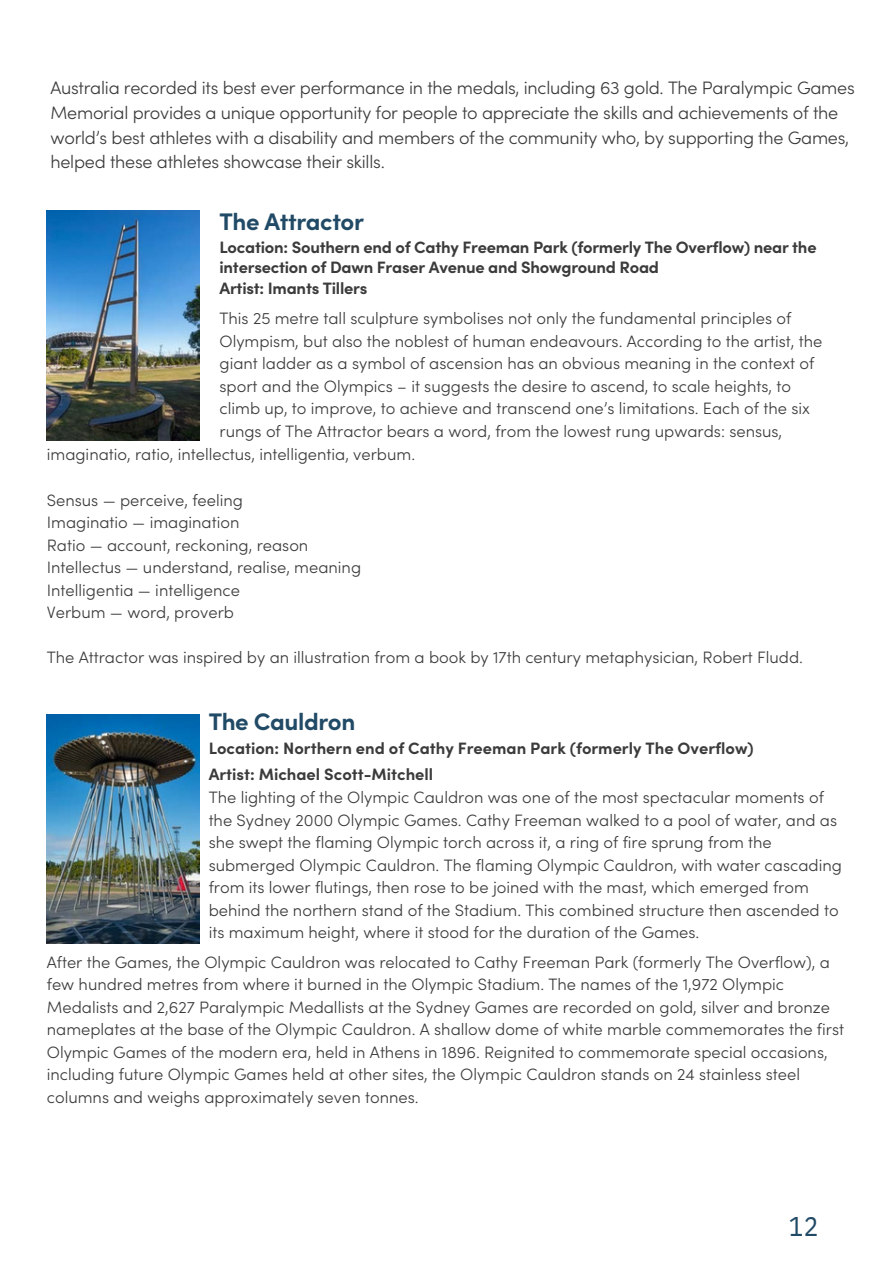
<style>
.page{position:relative;width:894px;height:1264px;background:#fff}
.page>*{position:absolute;margin:0;border:0;box-sizing:border-box;transform-origin:0 0}
.t1{font:27px "IBM Plex Sans Cond";color:#214a66}
.t2{font:700 24px "Sofia Pro";letter-spacing:-.015em;color:#214a66}
.t3{font:300 18px/24.8px "Sofia Pro";letter-spacing:-.015em;color:#3b3b3b}
.t4{font:300 16.5px/22.5px "Sofia Pro";color:#3b3b3b}
.t5{font:700 16.5px/20.2px "Sofia Pro";letter-spacing:-.015em;color:#3b3b3b}
</style>
<div class="page">
<img style="left:47px;top:210px;width:153px;height:230px">
<img style="left:47px;top:714px;width:153px;height:229px">
<p class="t3" style="left:50px;top:77px;width:805px">Australia recorded its best ever performance in the medals, including 63 gold. The Paralympic Games Memorial provides a unique opportunity for people to appreciate the skills and achievements of the world’s best athletes with a disability and members of the community who, by supporting the Games, helped these athletes showcase their skills.</p>
<p class="t2" style="left:219px;top:212px;width:146px">The Attractor</p>
<p class="t5" style="left:219px;top:239px;width:598px">Location: Southern end of Cathy Freeman Park (formerly The Overflow) near the intersection of Dawn Fraser Avenue and Showground Road<br>Artist: Imants Tillers</p>
<p class="t4" style="left:219px;top:309px;width:604px">This 25 metre tall sculpture symbolises not only the fundamental principles of Olympism, but also the noblest of human endeavours. According to the artist, the giant ladder as a symbol of ascension has an obvious meaning in the context of sport and the Olympics – it suggests the desire to ascend, to scale heights, to climb up, to improve, to achieve and transcend one’s limitations. Each of the six rungs of The Attractor bears a word, from the lowest rung upwards: sensus,</p>
<p class="t4" style="left:47px;top:445px;width:370px">imaginatio, ratio, intellectus, intelligentia, verbum.</p>
<p class="t4" style="left:47px;top:490px;width:198px">Sensus — perceive, feeling</p>
<p class="t4" style="left:47px;top:512px;width:194px">Imaginatio — imagination</p>
<p class="t4" style="left:47px;top:535px;width:263px">Ratio — account, reckoning, reason</p>
<p class="t4" style="left:47px;top:557px;width:316px">Intellectus — understand, realise, meaning</p>
<p class="t4" style="left:47px;top:580px;width:195px">Intelligentia — intelligence</p>
<p class="t4" style="left:47px;top:602px;width:189px">Verbum — word, proverb</p>
<p class="t4" style="left:47px;top:647px;width:757px">The Attractor was inspired by an illustration from a book by 17th century metaphysician, Robert Fludd.</p>
<h2 class="t2" style="left:209px;top:712px;width:148px">The Cauldron</h2>
<p class="t5" style="left:209px;top:737px;width:546px;line-height:25.8px">Location: Northern end of Cathy Freeman Park (formerly The Overflow)<br>Artist: Michael Scott-Mitchell</p>
<p class="t4" style="left:209px;top:788px;width:634px">The lighting of the Olympic Cauldron was one of the most spectacular moments of the Sydney 2000 Olympic Games. Cathy Freeman walked to a pool of water, and as she swept the flaming Olympic torch across it, a ring of fire sprung from the submerged Olympic Cauldron. The flaming Olympic Cauldron, with water cascading from its lower flutings, then rose to be joined with the mast, which emerged from behind the northern stand of the Stadium. This combined structure then ascended to its maximum height, where it stood for the duration of the Games.</p>
<p class="t4" style="left:47px;top:952px;width:798px">After the Games, the Olympic Cauldron was relocated to Cathy Freeman Park (formerly The Overflow), a few hundred metres from where it burned in the Olympic Stadium. The names of the 1,972 Olympic Medalists and 2,627 Paralympic Medallists at the Sydney Games are recorded on gold, silver and bronze nameplates at the base of the Olympic Cauldron. A shallow dome of white marble commemorates the first Olympic Games of the modern era, held in Athens in 1896. Reignited to commemorate special occasions, including future Olympic Games held at other sites, the Olympic Cauldron stands on 24 stainless steel columns and weighs approximately seven tonnes.</p>
<p class="t1" style="left:788px;top:1208px;width:31px">12</p>
</div>
